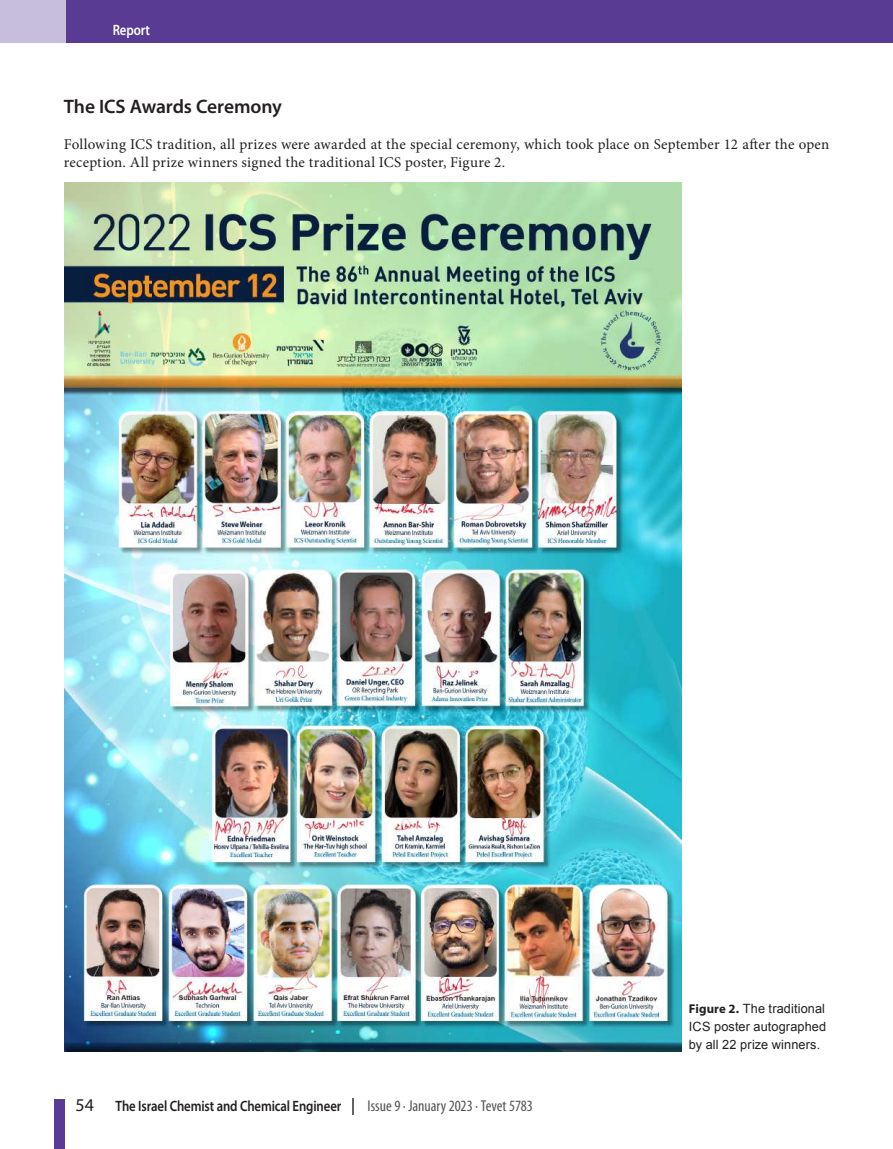
<style>
.page{position:relative;width:893px;height:1149px;background:#fff}
.page>*{position:absolute;margin:0;border:0;box-sizing:border-box;transform-origin:0 0}
.t1{font:600 19.5px "Myriad Pro";letter-spacing:-.005em;color:#231f20}
.t2{font:condensed 15.75px "Myriad Pro";color:#545454}
.t3{font:15px/18px "Minion Pro";letter-spacing:.015em;color:#231f20}
.t4{font:600 15px "Myriad Pro";letter-spacing:-.01em;color:#231f20;scale:.85 1}
.t5{font:600 15px "Myriad Pro";letter-spacing:-.005em;color:#fff;scale:.85 1}
.t6{font:12.75px/18px "Arial";letter-spacing:.01em;color:#231f20;text-align:justify}
.s1{font-weight:400;font-size:18px}
.s2{font-family:"Myriad Pro";font-weight:700}
</style>
<div class="page">
<svg style="left:352px;top:1098px;width:2px;height:16px"></svg>
<div style="left:0;top:0;width:893px;height:43px;background:#593b93"></div>
<div style="left:0;top:0;width:65px;height:43px;background:#c7bedb"></div>
<div style="left:55px;top:1098px;width:10px;height:50px;background:#593b93"></div>
<img style="left:64px;top:183px;width:617px;height:867px">
<p class="t5" style="left:113px;top:21px;width:45px">Report</p>
<h1 class="t1" style="left:64px;top:93px;width:220px">The ICS Awards Ceremony</h1>
<p class="t3" style="left:64px;top:135px;width:767px">Following ICS tradition, all prizes were awarded at the special ceremony, which took place on September 12 after the open reception. All prize winners signed the traditional ICS poster, Figure 2.</p>
<p class="t4" style="left:76px;top:1096px;width:314px"><span class="s1">54</span> The Israel Chemist and Chemical Engineer</p>
<p class="t2" style="left:368px;top:1095px;width:167px">Issue 9 · January 2023 · Tevet 5783</p>
<p class="t6" style="left:689px;top:999px;width:139px"><span class="s2">Figure 2.</span> The traditional ICS poster autographed by all 22 prize winners.</p>
</div>
